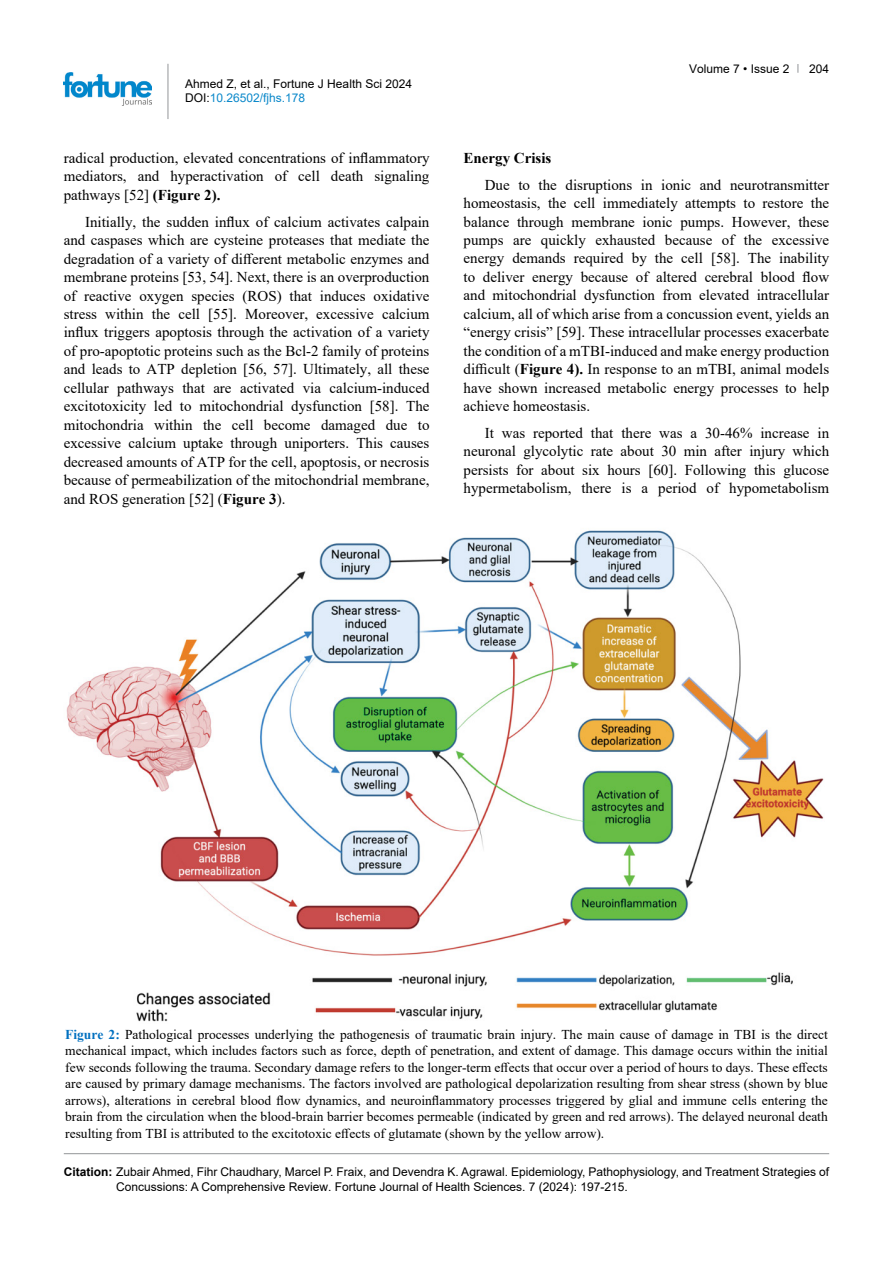
<style>
.page{position:relative;width:893px;height:1263px;background:#fff}
.page>*{position:absolute;margin:0;border:0;box-sizing:border-box;transform-origin:0 0}
.t1{font:15px/18.5px "Times New Roman";color:#000;text-align:justify}
.t2{font:700 15px "Times New Roman";color:#000}
.t3{font:13.5px/16.5px "Times New Roman";color:#000;text-align:justify}
.t4{font:12px/14.4px "Arial";color:#000}
.s1{color:#0a88ca}
.s2{font-weight:700}
.s3{font-weight:700;color:#0070c0}
</style>
<div class="page">
<hr style="left:168px;top:64px;width:1px;height:55px;background:#939598">
<img style="left:64px;top:72px;width:88px;height:33px">
<hr style="left:64px;top:1153px;width:765px;height:1px;background:#939598">
<img style="left:66px;top:530px;width:758px;height:492px">
<p class="t4" style="left:185px;top:76px;width:228px">Ahmed Z, et al., Fortune J Health Sci 2024<br>DOI:<span class="s1">10.26502/fjhs.178</span></p>
<p class="t1" style="left:64px;top:148px;width:367px">radical production, elevated concentrations of inflammatory mediators, and hyperactivation of cell death signaling pathways [52] <span class="s2">(Figure 2).</span></p>
<p class="t1" style="left:64px;top:212px;width:367px;text-indent:21px">Initially, the sudden influx of calcium activates calpain and caspases which are cysteine proteases that mediate the degradation of a variety of different metabolic enzymes and membrane proteins [53, 54]. Next, there is an overproduction of reactive oxygen species (ROS) that induces oxidative stress within the cell [55]. Moreover, excessive calcium influx triggers apoptosis through the activation of a variety of pro-apoptotic proteins such as the Bcl-2 family of proteins and leads to ATP depletion [56, 57]. Ultimately, all these cellular pathways that are activated via calcium-induced excitotoxicity led to mitochondrial dysfunction [58]. The mitochondria within the cell become damaged due to excessive calcium uptake through uniporters. This causes decreased amounts of ATP for the cell, apoptosis, or necrosis because of permeabilization of the mitochondrial membrane, and ROS generation [52] (<span class="s2">Figure 3</span>).</p>
<p class="t4" style="left:689px;top:61px;width:102px">Volume 7 • Issue 2</p>
<p class="t4" style="left:809px;top:61px;width:22px">204</p>
<p class="t2" style="left:463px;top:147px;width:89px">Energy Crisis</p>
<p class="t1" style="left:463px;top:175px;width:367px;text-indent:21px">Due to the disruptions in ionic and neurotransmitter homeostasis, the cell immediately attempts to restore the balance through membrane ionic pumps. However, these pumps are quickly exhausted because of the excessive energy demands required by the cell [58]. The inability to deliver energy because of altered cerebral blood flow and mitochondrial dysfunction from elevated intracellular calcium, all of which arise from a concussion event, yields an “energy crisis” [59]. These intracellular processes exacerbate the condition of a mTBI-induced and make energy production difficult (<span class="s2">Figure 4).</span> In response to an mTBI, animal models have shown increased metabolic energy processes to help achieve homeostasis.</p>
<p class="t1" style="left:463px;top:423px;width:367px;text-indent:21px">It was reported that there was a 30-46% increase in neuronal glycolytic rate about 30 min after injury which persists for about six hours [60]. Following this glucose hypermetabolism, there is a period of hypometabolism</p>
<p class="t3" style="left:65px;top:1025px;width:764px"><span class="s3">Figure 2:</span> Pathological processes underlying the pathogenesis of traumatic brain injury. The main cause of damage in TBI is the direct mechanical impact, which includes factors such as force, depth of penetration, and extent of damage. This damage occurs within the initial few seconds following the trauma. Secondary damage refers to the longer-term effects that occur over a period of hours to days. These effects are caused by primary damage mechanisms. The factors involved are pathological depolarization resulting from shear stress (shown by blue arrows), alterations in cerebral blood flow dynamics, and neuroinflammatory processes triggered by glial and immune cells entering the brain from the circulation when the blood-brain barrier becomes permeable (indicated by green and red arrows). The delayed neuronal death resulting from TBI is attributed to the excitotoxic effects of glutamate (shown by the yellow arrow).</p>
<p class="t4" style="left:116px;top:1164px;width:715px;line-height:15px;text-indent:-52px"><span class="s2">Citation:</span> Zubair Ahmed, Fihr Chaudhary, Marcel P. Fraix, and Devendra K. Agrawal. Epidemiology, Pathophysiology, and Treatment Strategies of<br>Concussions: A Comprehensive Review. Fortune Journal of Health Sciences. 7 (2024): 197-215.</p>
</div>
